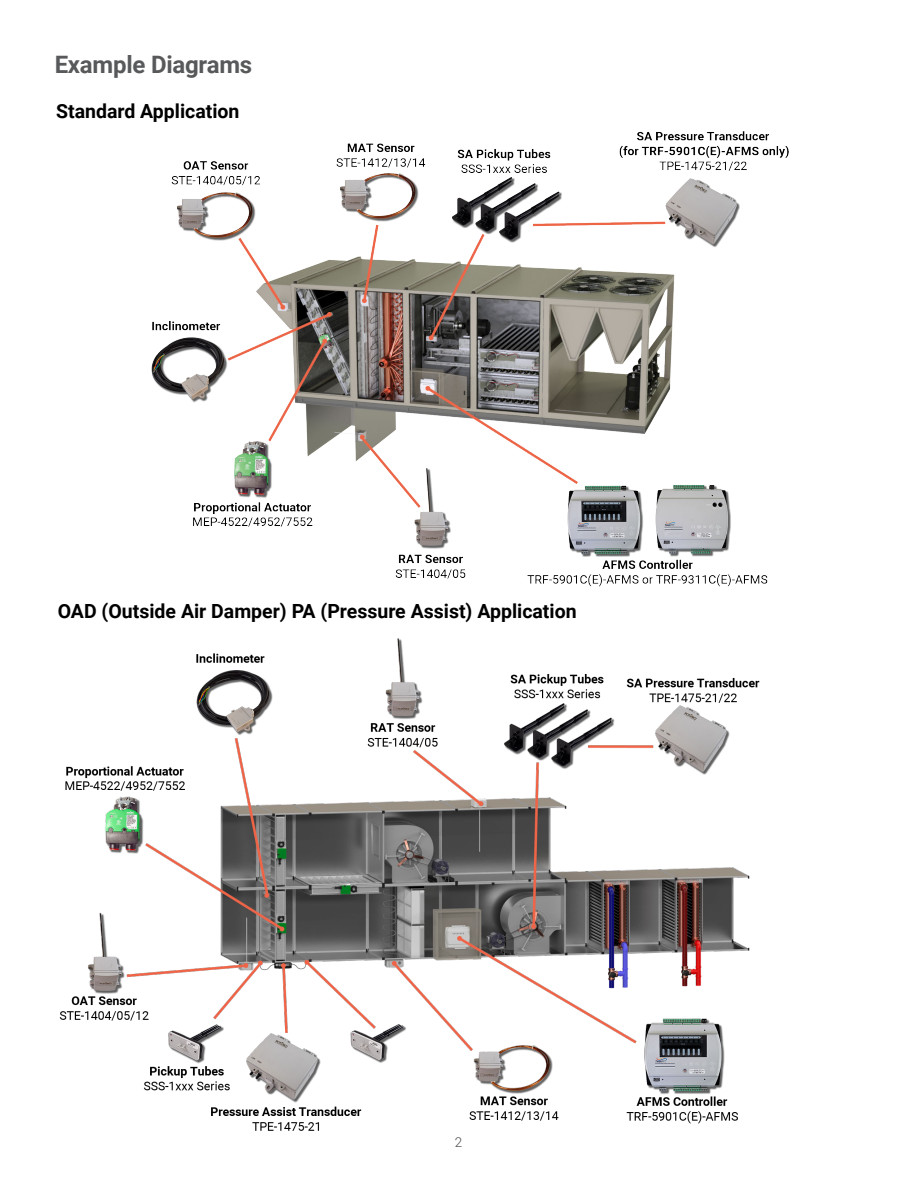
<style>
.page{position:relative;width:918px;height:1188px;background:#fff}
.page>*{position:absolute;margin:0;border:0;box-sizing:border-box;transform-origin:0 0}
.t1{font:700 24px "Roboto";letter-spacing:-.01em;color:#58595b}
.t2{font:700 19.5px "Roboto";color:#000}
.t3{font:300 13.5px "Roboto";color:#4d4d4f}
</style>
<div class="page">
<img style="left:151px;top:131px;width:638px;height:456px">
<img style="left:59px;top:638px;width:701px;height:493px">
<p class="t1" style="left:55px;top:48px;width:199px">Example Diagrams</p>
<p class="t2" style="left:56px;top:97px;width:185px">Standard Application</p>
<p class="t2" style="left:58px;top:598px;width:520px">OAD (Outside Air Damper) PA (Pressure Assist) Application</p>
<p class="t3" style="left:455px;top:1132px;width:9px">2</p>
</div>
